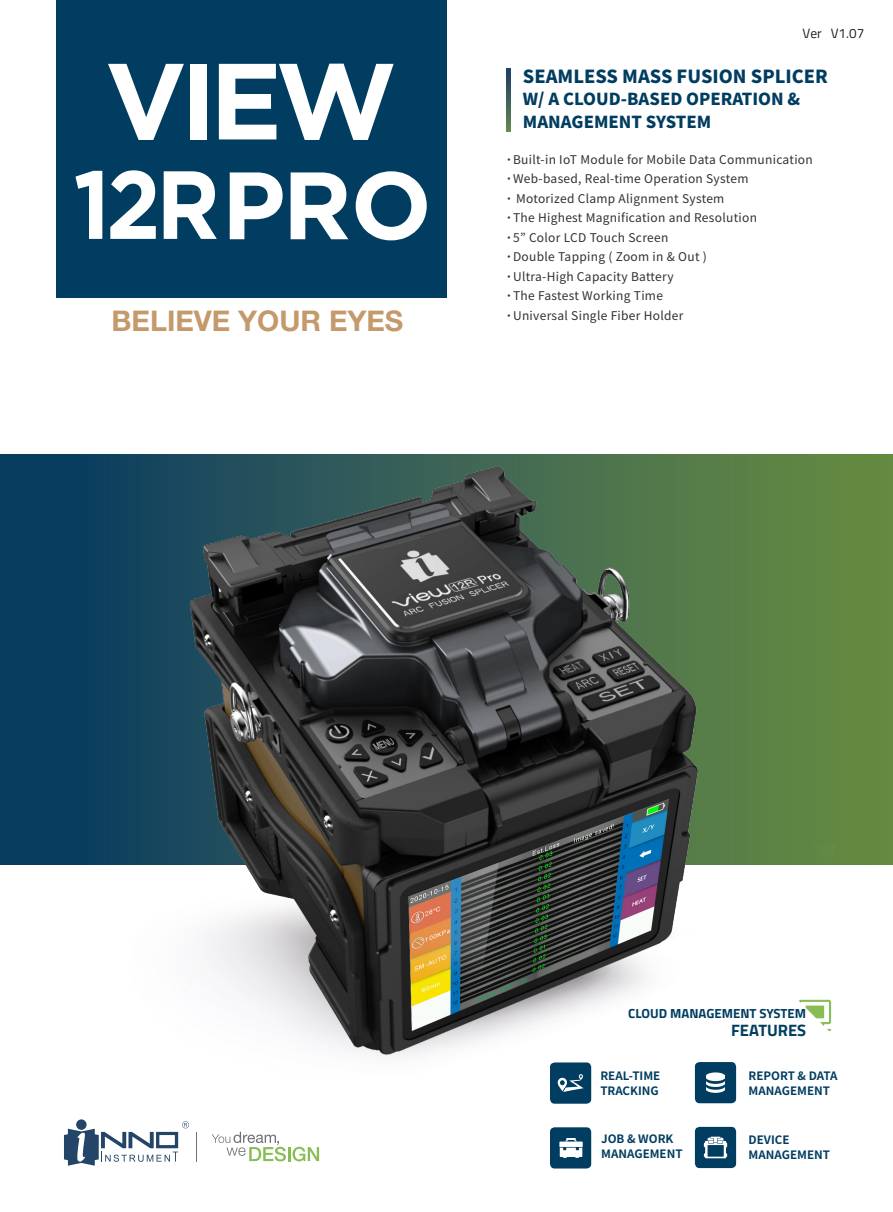
<style>
.page{position:relative;width:893px;height:1212px;background:#fff}
.page>*{position:absolute;margin:0;border:0;box-sizing:border-box;transform-origin:0 0}
.t1{font:700 108px "Gotham";color:#fff}
.t2{font:700 96.45px "Gotham";color:#fff;scale:.91 1}
.t3{font:700 28.5px "Helvetica Neue LT Std";color:#c49a6c}
.t4{font:900 18px "Noto Sans CJ Kkr";color:#013d61}
.t5{font:900 16.5px "Noto Sans CJ Kkr";color:#013d61}
.t6{font:700 16.5px "Titillium Web";color:#013d61}
.t7{font:13.5px "Titillium Web";color:#231f20}
.t8{font:700 13.2px "Titillium Web";color:#013d61}
.t9{font:12px "Noto Sans CJ Kkr";letter-spacing:.025em;color:#323031}
.t10{font:700 11.55px/14.9px "Noto Sans CJ Kkr";color:#013d61}
.s1{font-size:95.4px}
.s2{font-weight:700}
</style>
<div class="page">
<svg style="left:506px;top:68px;width:5px;height:64px"></svg>
<div style="left:56px;top:0;width:390px;height:298px;background:#013d61"></div>
<div style="left:0;top:455px;width:893px;height:409px;background:linear-gradient(to right,#073865,#6c8e42)"></div>
<img style="left:0;top:459px;width:839px;height:645px">
<svg style="left:212px;top:1132px;width:107px;height:29px"></svg>
<svg style="left:76px;top:1119px;width:11px;height:11px"></svg>
<svg style="left:64px;top:1121px;width:125px;height:45px"></svg>
<svg style="left:798px;top:977px;width:41px;height:59px"></svg>
<div style="left:550px;top:1062px;width:41px;height:42px;background:#013d61;border-radius:5px"></div>
<div style="left:550px;top:1127px;width:41px;height:41px;background:#013d61;border-radius:5px"></div>
<div style="left:695px;top:1062px;width:41px;height:41px;background:#013d61;border-radius:5px"></div>
<div style="left:695px;top:1127px;width:41px;height:41px;background:#013d61;border-radius:5px"></div>
<svg style="left:704px;top:1136px;width:23px;height:22px"></svg>
<svg style="left:557px;top:1074px;width:27px;height:18px"></svg>
<svg style="left:559px;top:1138px;width:24px;height:20px"></svg>
<svg style="left:706px;top:1072px;width:19px;height:21px"></svg>
<p class="t1" style="left:105px;top:39px;width:293px">VIEW</p>
<p class="t2" style="left:73px;top:149px;width:395px">12R<span class="s1">PRO</span></p>
<p class="t3" style="left:112px;top:303px;width:293px">BELIEVE YOUR EYES</p>
<p class="t7" style="left:802px;top:24px;width:63px">Ver V1.07</p>
<p class="t4" style="left:523px;top:66px;width:306px">SEAMLESS MASS FUSION SPLICER</p>
<p class="t5" style="left:523px;top:90px;width:279px">W/ A CLOUD-BASED OPERATION &amp;</p>
<p class="t5" style="left:523px;top:112px;width:190px">MANAGEMENT SYSTEM</p>
<p class="t9" style="left:506px;top:152px;width:309px"><span class="s2">·</span>Built-in IoT Module for Mobile Data Communication</p>
<p class="t9" style="left:506px;top:172px;width:244px"><span class="s2">·</span>Web-based, Real-time Operation System</p>
<p class="t9" style="left:506px;top:191px;width:220px"><span class="s2">·</span> Motorized Clamp Alignment System</p>
<p class="t9" style="left:506px;top:211px;width:253px"><span class="s2">·</span>The Highest Magnification and Resolution</p>
<p class="t9" style="left:506px;top:230px;width:164px"><span class="s2">·</span>5” Color LCD Touch Screen</p>
<p class="t9" style="left:506px;top:250px;width:203px"><span class="s2">·</span>Double Tapping ( Zoom in &amp; Out )</p>
<p class="t9" style="left:506px;top:269px;width:170px"><span class="s2">·</span>Ultra-High Capacity Battery</p>
<p class="t9" style="left:506px;top:289px;width:159px"><span class="s2">·</span>The Fastest Working Time</p>
<p class="t9" style="left:506px;top:308px;width:179px"><span class="s2">·</span>Universal Single Fiber Holder</p>
<p class="t8" style="left:628px;top:1003px;width:179px">CLOUD MANAGEMENT SYSTEM</p>
<p class="t6" style="left:731px;top:1017px;width:77px">FEATURES</p>
<p class="t10" style="left:600px;top:1069px;width:62px">REAL-TIME<br>TRACKING</p>
<p class="t10" style="left:601px;top:1131px;width:74px">JOB &amp; WORK</p>
<p class="t10" style="left:601px;top:1146px;width:83px">MANAGEMENT</p>
<p class="t10" style="left:748px;top:1068px;width:90px">REPORT &amp; DATA</p>
<p class="t10" style="left:748px;top:1083px;width:83px">MANAGEMENT</p>
<p class="t10" style="left:748px;top:1133px;width:42px">DEVICE</p>
<p class="t10" style="left:748px;top:1147px;width:83px">MANAGEMENT</p>
</div>
